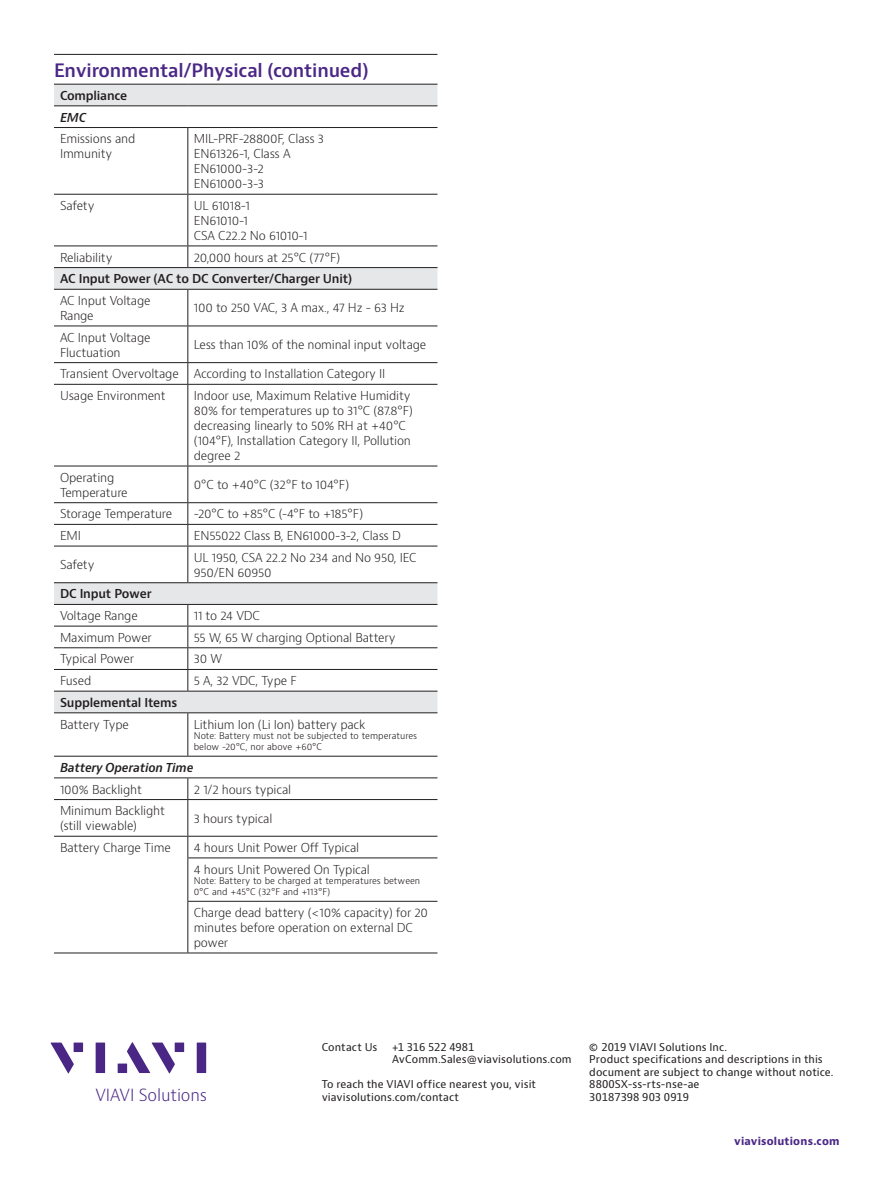
<style>
.page{position:relative;width:893px;height:1191px;background:#fff}
.page>*{position:absolute;margin:0;border:0;box-sizing:border-box;transform-origin:0 0}
.t1{font:600 18px "Bernino Sans";letter-spacing:-.01em;color:#4a2785}
.t2{font:300 16.35px "Bernino Sans";letter-spacing:-.01em;color:#4a2785}
.t3{font:300 12px/15px "Bernino Sans";letter-spacing:-.015em;color:#231f20}
.t4{font:600 12px "Bernino Sans";letter-spacing:-.015em;color:#231f20}
.t5{font:italic 600 12px "Bernino Sans";letter-spacing:-.015em;color:#231f20}
.t6{font:10.5px/12.6px "Bernino Sans";letter-spacing:.005em;color:#231f20}
.t7{font:700 10.5px "Bernino Sans";letter-spacing:.02em;color:#4a2785}
.t8{font:300 9px/10.8px "Bernino Sans";color:#110a0c}
</style>
<div class="page">
<svg style="left:50px;top:1042px;width:24px;height:31px"></svg>
<div style="left:74px;top:1042px;width:9px;height:10px;background:#4a2785"></div>
<div style="left:96px;top:1042px;width:9px;height:31px;background:#4a2785"></div>
<div style="left:175px;top:1042px;width:9px;height:10px;background:#4a2785"></div>
<div style="left:197px;top:1042px;width:9px;height:31px;background:#4a2785"></div>
<svg style="left:127px;top:1042px;width:48px;height:31px"></svg>
<div style="left:118px;top:1063px;width:9px;height:10px;background:#4a2785"></div>
<svg style="left:54px;top:85px;width:383px;height:627px"></svg>
<hr style="left:54px;top:54px;width:134px;height:1px;background:#231f20">
<hr style="left:188px;top:54px;width:249px;height:1px;background:#231f20">
<hr style="left:54px;top:84px;width:134px;height:1px;background:#231f20">
<hr style="left:188px;top:84px;width:249px;height:1px;background:#231f20">
<hr style="left:54px;top:105px;width:134px;height:1px;background:#231f20">
<hr style="left:188px;top:105px;width:249px;height:1px;background:#231f20">
<hr style="left:54px;top:127px;width:134px;height:1px;background:#231f20">
<hr style="left:188px;top:127px;width:249px;height:1px;background:#231f20">
<hr style="left:187px;top:128px;width:1px;height:66px;background:#231f20">
<hr style="left:54px;top:194px;width:134px;height:1px;background:#231f20">
<hr style="left:188px;top:194px;width:249px;height:1px;background:#231f20">
<hr style="left:187px;top:195px;width:1px;height:50px;background:#231f20">
<hr style="left:54px;top:245px;width:134px;height:1px;background:#231f20">
<hr style="left:188px;top:245px;width:249px;height:1px;background:#231f20">
<svg style="left:187px;top:246px;width:1px;height:21px"></svg>
<hr style="left:54px;top:267px;width:134px;height:1px;background:#231f20">
<hr style="left:188px;top:267px;width:249px;height:1px;background:#231f20">
<hr style="left:54px;top:289px;width:134px;height:1px;background:#231f20">
<hr style="left:188px;top:289px;width:249px;height:1px;background:#231f20">
<hr style="left:187px;top:290px;width:1px;height:35px;background:#231f20">
<hr style="left:54px;top:325px;width:134px;height:1px;background:#231f20">
<hr style="left:188px;top:325px;width:249px;height:1px;background:#231f20">
<hr style="left:187px;top:326px;width:1px;height:36px;background:#231f20">
<hr style="left:54px;top:362px;width:134px;height:1px;background:#231f20">
<hr style="left:188px;top:362px;width:249px;height:1px;background:#231f20">
<svg style="left:187px;top:363px;width:1px;height:21px"></svg>
<hr style="left:54px;top:384px;width:134px;height:1px;background:#231f20">
<hr style="left:188px;top:384px;width:249px;height:1px;background:#231f20">
<hr style="left:187px;top:385px;width:1px;height:80px;background:#231f20">
<hr style="left:54px;top:465px;width:134px;height:1px;background:#231f20">
<hr style="left:188px;top:465px;width:249px;height:1px;background:#231f20">
<hr style="left:187px;top:466px;width:1px;height:36px;background:#231f20">
<hr style="left:54px;top:502px;width:134px;height:1px;background:#231f20">
<hr style="left:188px;top:502px;width:249px;height:1px;background:#231f20">
<hr style="left:54px;top:524px;width:134px;height:1px;background:#231f20">
<hr style="left:188px;top:524px;width:249px;height:1px;background:#231f20">
<svg style="left:187px;top:503px;width:1px;height:42px"></svg>
<hr style="left:54px;top:545px;width:134px;height:1px;background:#231f20">
<hr style="left:188px;top:545px;width:249px;height:1px;background:#231f20">
<hr style="left:187px;top:546px;width:1px;height:36px;background:#231f20">
<hr style="left:54px;top:582px;width:134px;height:1px;background:#231f20">
<hr style="left:188px;top:582px;width:249px;height:1px;background:#231f20">
<hr style="left:54px;top:604px;width:134px;height:1px;background:#231f20">
<hr style="left:188px;top:604px;width:249px;height:1px;background:#231f20">
<hr style="left:54px;top:626px;width:134px;height:1px;background:#231f20">
<hr style="left:188px;top:626px;width:249px;height:1px;background:#231f20">
<hr style="left:54px;top:647px;width:134px;height:1px;background:#231f20">
<hr style="left:188px;top:647px;width:249px;height:1px;background:#231f20">
<hr style="left:54px;top:669px;width:134px;height:1px;background:#231f20">
<hr style="left:188px;top:669px;width:249px;height:1px;background:#231f20">
<svg style="left:187px;top:605px;width:1px;height:86px"></svg>
<hr style="left:54px;top:691px;width:134px;height:1px;background:#231f20">
<hr style="left:188px;top:691px;width:249px;height:1px;background:#231f20">
<hr style="left:54px;top:712px;width:134px;height:1px;background:#231f20">
<hr style="left:188px;top:712px;width:249px;height:1px;background:#231f20">
<hr style="left:187px;top:713px;width:1px;height:43px;background:#231f20">
<hr style="left:54px;top:756px;width:134px;height:1px;background:#231f20">
<hr style="left:188px;top:756px;width:249px;height:1px;background:#231f20">
<hr style="left:54px;top:777px;width:134px;height:1px;background:#231f20">
<hr style="left:188px;top:777px;width:249px;height:1px;background:#231f20">
<svg style="left:187px;top:778px;width:1px;height:21px"></svg>
<hr style="left:54px;top:799px;width:134px;height:1px;background:#231f20">
<hr style="left:188px;top:799px;width:249px;height:1px;background:#231f20">
<hr style="left:187px;top:800px;width:1px;height:36px;background:#231f20">
<hr style="left:54px;top:836px;width:134px;height:1px;background:#231f20">
<hr style="left:54px;top:952px;width:134px;height:1px;background:#231f20">
<hr style="left:188px;top:836px;width:249px;height:1px;background:#231f20">
<svg style="left:187px;top:836px;width:1px;height:21px"></svg>
<hr style="left:187px;top:857px;width:250px;height:1px;background:#231f20">
<hr style="left:187px;top:858px;width:1px;height:43px;background:#231f20">
<hr style="left:187px;top:901px;width:250px;height:1px;background:#231f20">
<hr style="left:187px;top:901px;width:1px;height:51px;background:#231f20">
<hr style="left:188px;top:952px;width:249px;height:1px;background:#231f20">
<h1 class="t1" style="left:54px;top:58px;width:316px">Environmental/Physical (continued)</h1>
<p class="t4" style="left:60px;top:88px;width:69px">Compliance</p>
<p class="t5" style="left:60px;top:109px;width:28px">EMC</p>
<p class="t3" style="left:60px;top:131px;width:77px">Emissions and<br>Immunity</p>
<p class="t3" style="left:194px;top:131px;width:132px">MIL-PRF-28800F, Class 3<br>EN61326-1, Class A<br>EN61000-3-2<br>EN61000-3-3</p>
<p class="t3" style="left:60px;top:198px;width:36px">Safety</p>
<p class="t3" style="left:194px;top:198px;width:115px">UL 61018-1<br>EN61010-1<br>CSA C22.2 No 61010-1</p>
<p class="t3" style="left:60px;top:250px;width:54px">Reliability</p>
<p class="t3" style="left:194px;top:250px;width:148px">20,000 hours at 25°C (77°F)</p>
<p class="t4" style="left:60px;top:271px;width:294px">AC Input Power (AC to DC Converter/Charger Unit)</p>
<p class="t3" style="left:60px;top:293px;width:92px">AC Input Voltage<br>Range</p>
<p class="t3" style="left:194px;top:301px;width:212px">100 to 250 VAC, 3 A max., 47 Hz - 63 Hz</p>
<p class="t3" style="left:60px;top:330px;width:92px">AC Input Voltage<br>Fluctuation</p>
<p class="t3" style="left:194px;top:337px;width:234px">Less than 10% of the nominal input voltage</p>
<p class="t3" style="left:60px;top:367px;width:120px">Transient Overvoltage</p>
<p class="t3" style="left:194px;top:367px;width:193px">According to Installation Category II</p>
<p class="t3" style="left:60px;top:388px;width:107px">Usage Environment</p>
<p class="t3" style="left:194px;top:388px;width:221px">Indoor use, Maximum Relative Humidity 80% for temperatures up to 31°C (87.8°F) decreasing linearly to 50% RH at +40°C (104°F), Installation Category II, Pollution degree 2</p>
<p class="t3" style="left:60px;top:470px;width:69px">Operating<br>Temperature</p>
<p class="t3" style="left:194px;top:477px;width:157px">0°C to +40°C (32°F to 104°F)</p>
<p class="t3" style="left:60px;top:507px;width:114px">Storage Temperature</p>
<p class="t3" style="left:194px;top:507px;width:171px">-20°C to +85°C (-4°F to +185°F)</p>
<p class="t3" style="left:60px;top:528px;width:23px">EMI</p>
<p class="t3" style="left:194px;top:528px;width:209px">EN55022 Class B, EN61000-3-2, Class D</p>
<p class="t3" style="left:60px;top:557px;width:36px">Safety</p>
<p class="t3" style="left:194px;top:550px;width:224px">UL 1950, CSA 22.2 No 234 and No 950, IEC<br>950/EN 60950</p>
<p class="t4" style="left:60px;top:586px;width:93px">DC Input Power</p>
<p class="t3" style="left:60px;top:608px;width:79px">Voltage Range</p>
<p class="t3" style="left:194px;top:608px;width:68px">11 to 24 VDC</p>
<p class="t3" style="left:60px;top:630px;width:93px">Maximum Power</p>
<p class="t3" style="left:194px;top:630px;width:203px">55 W, 65 W charging Optional Battery</p>
<p class="t3" style="left:60px;top:652px;width:76px">Typical Power</p>
<p class="t3" style="left:194px;top:652px;width:30px">30 W</p>
<p class="t3" style="left:60px;top:673px;width:33px">Fused</p>
<p class="t3" style="left:194px;top:673px;width:104px">5 A, 32 VDC, Type F</p>
<p class="t4" style="left:60px;top:694px;width:119px">Supplemental Items</p>
<p class="t3" style="left:60px;top:717px;width:71px">Battery Type</p>
<p class="t3" style="left:194px;top:717px;width:173px">Lithium Ion (Li Ion) battery pack</p>
<p class="t8" style="left:194px;top:731px;width:225px">Note: Battery must not be subjected to temperatures below -20°C, nor above +60°C</p>
<p class="t5" style="left:60px;top:759px;width:135px">Battery Operation Time</p>
<p class="t3" style="left:60px;top:782px;width:83px">100% Backlight</p>
<p class="t3" style="left:194px;top:782px;width:99px">2 1/2 hours typical</p>
<p class="t3" style="left:60px;top:803px;width:106px">Minimum Backlight (still viewable)</p>
<p class="t3" style="left:194px;top:811px;width:80px">3 hours typical</p>
<p class="t3" style="left:60px;top:840px;width:112px">Battery Charge Time</p>
<p class="t3" style="left:194px;top:837px;width:178px;line-height:21.6px">4 hours Unit Power Off Typical<br>4 hours Unit Powered On Typical</p>
<p class="t8" style="left:194px;top:876px;width:228px">Note: Battery to be charged at temperatures between<br>0°C and +45°C (32°F and +113°F)</p>
<p class="t3" style="left:194px;top:905px;width:236px">Charge dead battery (&lt;10% capacity) for 20 minutes before operation on external DC power</p>
<h2 class="t2" style="left:96px;top:1084px;width:113px">VIAVI Solutions</h2>
<p class="t6" style="left:322px;top:1040px;width:57px">Contact Us</p>
<p class="t6" style="left:392px;top:1040px;width:181px">+1 316 522 4981<br>AvComm.Sales@viavisolutions.com</p>
<p class="t6" style="left:322px;top:1078px;width:216px">To reach the VIAVI office nearest you, visit viavisolutions.com/contact</p>
<p class="t6" style="left:589px;top:1040px;width:246px">© 2019 VIAVI Solutions Inc.<br>Product specifications and descriptions in this document are subject to change without notice.<br>8800SX-ss-rts-nse-ae<br>30187398 903 0919</p>
<p class="t7" style="left:734px;top:1134px;width:107px">viavisolutions.com</p>
</div>
